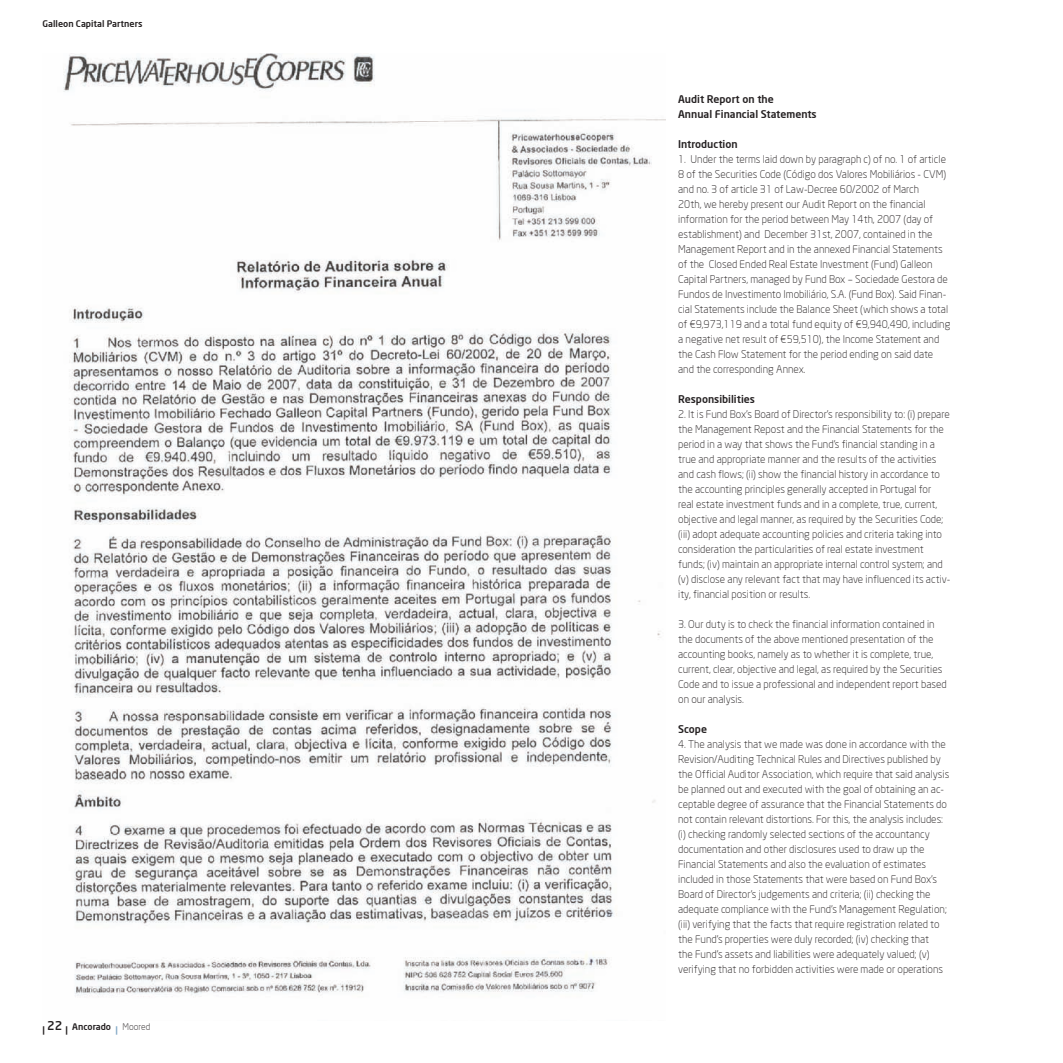
<style>
.page{position:relative;width:1063px;height:1063px;background:#fff}
.page>*{position:absolute;margin:0;border:0;box-sizing:border-box;transform-origin:0 0}
.t1{font:300 10.5px/15px "Neo Sans";color:#231f20}
.t2{font:500 10.5px/15px "Neo Sans";color:#231f20}
.t3{font:500 9px "Neo Sans";color:#231f20}
.s1{font-size:12px}
.s2{color:#82a8c6}
.s3{font-weight:300}
</style>
<div class="page">
<img style="left:63px;top:54px;width:602px;height:943px">
<p class="t3" style="left:43px;top:18px;width:101px">Galleon Capital Partners</p>
<p class="t3" style="left:43px;top:1021px;width:109px">| <span class="s1">22</span> | Ancorado <span class="s2">|</span> <span class="s3">Moored</span></p>
<p class="t2" style="left:678px;top:91px;width:140px">Audit Report on the<br>Annual Financial Statements</p>
<p class="t2" style="left:678px;top:136px;width:61px">Introduction</p>
<p class="t1" style="left:678px;top:151px;width:274px">1. Under the terms laid down by paragraph c) of no. 1 of article 8 of the Securities Code (Código dos Valores Mobiliários - CVM) and no. 3 of article 31 of Law-Decree 60/2002 of March<br>20th, we hereby present our Audit Report on the financial information for the period between May 14th, 2007 (day of establishment) and December 31st, 2007, contained in the Management Report and in the annexed Financial Statements of the Closed Ended Real Estate Investment (Fund) Galleon Capital Partners, managed by Fund Box – Sociedade Gestora de Fundos de Investimento Imobiliário, S.A. (Fund Box). Said Finan&shy;cial Statements include the Balance Sheet (which shows a total of €9,973,119 and a total fund equity of €9,940,490, including a negative net result of €59,510), the Income Statement and the Cash Flow Statement for the period ending on said date and the corresponding Annex.</p>
<p class="t2" style="left:678px;top:391px;width:78px">Responsibilities</p>
<p class="t1" style="left:678px;top:406px;width:274px">2. It is Fund Box’s Board of Director’s responsibility to: (i) prepare the Management Repost and the Financial Statements for the period in a way that shows the Fund’s financial standing in a true and appropriate manner and the results of the activities and cash flows; (ii) show the financial history in accordance to the accounting principles generally accepted in Portugal for<br>real estate investment funds and in a complete, true, current, objective and legal manner, as required by the Securities Code; (iii) adopt adequate accounting policies and criteria taking into consideration the particularities of real estate investment funds; (iv) maintain an appropriate internal control system; and (v) disclose any relevant fact that may have influenced its activ&shy;ity, financial position or results.</p>
<p class="t1" style="left:678px;top:616px;width:270px">3. Our duty is to check the financial information contained in the documents of the above mentioned presentation of the accounting books, namely as to whether it is complete, true, current, clear, objective and legal, as required by the Securities Code and to issue a professional and independent report based on our analysis.</p>
<p class="t2" style="left:678px;top:721px;width:30px">Scope</p>
<p class="t1" style="left:678px;top:736px;width:273px">4. The analysis that we made was done in accordance with the Revision/Auditing Technical Rules and Directives published by the Official Auditor Association, which require that said analysis be planned out and executed with the goal of obtaining an ac&shy;ceptable degree of assurance that the Financial Statements do not contain relevant distortions. For this, the analysis includes: (i) checking randomly selected sections of the accountancy documentation and other disclosures used to draw up the Financial Statements and also the evaluation of estimates included in those Statements that were based on Fund Box’s Board of Director’s judgements and criteria; (ii) checking the adequate compliance with the Fund’s Management Regulation; (iii) verifying that the facts that require registration related to the Fund’s properties were duly recorded; (iv) checking that<br>the Fund’s assets and liabilities were adequately valued; (v) verifying that no forbidden activities were made or operations</p>
</div>
